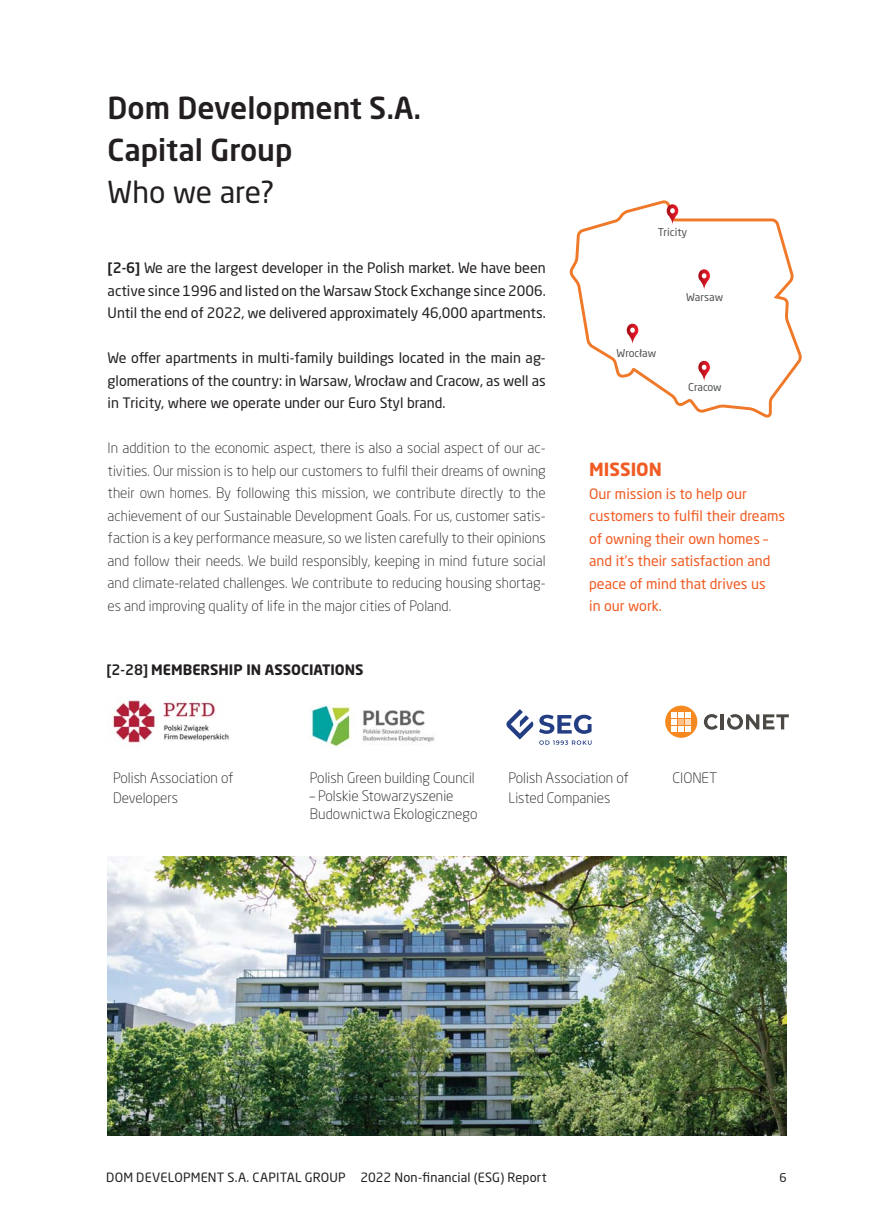
<style>
.page{position:relative;width:893px;height:1212px;background:#fff}
.page>*{position:absolute;margin:0;border:0;box-sizing:border-box;transform-origin:0 0}
.t1{font:500 30px/42px "Neo Sans Pro";color:#231f20}
.t2{font:30px "Neo Sans Pro";color:#231f20}
.t3{font:700 18px "Neo Sans Pro";color:#f05b23}
.t4{font:300 14.25px/22.5px "Neo Sans Pro";color:#231f20}
.t5{font:14.25px/22.5px "Neo Sans Pro";color:#231f20;text-align:justify}
.t6{font:14.25px/22.5px "Neo Sans Pro";color:#f05b23}
.t7{font:700 14.25px "Neo Sans Pro";color:#231f20}
.t8{font:12.6px "Neo Sans Pro";letter-spacing:.015em;color:#231f20}
.t9{font:12px "Neo Sans Pro";color:#231f20}
.t10{font:10.8px "Neo Sans Pro";color:#505353}
.s1{font-weight:500}
</style>
<div class="page">
<svg style="left:569px;top:200px;width:233px;height:218px"></svg>
<svg style="left:666px;top:204px;width:13px;height:21px"></svg>
<svg style="left:626px;top:323px;width:13px;height:21px"></svg>
<svg style="left:698px;top:360px;width:12px;height:22px"></svg>
<svg style="left:698px;top:269px;width:12px;height:21px"></svg>
<svg style="left:506px;top:709px;width:86px;height:36px"></svg>
<svg style="left:704px;top:714px;width:14px;height:16px"></svg>
<hr style="left:721px;top:714px;width:3px;height:15px;background:#4c4944">
<svg style="left:727px;top:714px;width:62px;height:16px"></svg>
<div style="left:665px;top:706px;width:32px;height:32px;background:#f6891f;border-radius:50%"></div>
<svg style="left:672px;top:712px;width:19px;height:19px"></svg>
<img style="left:112px;top:699px;width:117px;height:44px">
<img style="left:310px;top:705px;width:124px;height:42px">
<img style="left:108px;top:856px;width:679px;height:279px">
<h1 class="t1" style="left:108px;top:89px;width:315px">Dom Development S.A.<br>Capital Group</h1>
<h1 class="t2" style="left:108px;top:178px;width:168px">Who we are?</h1>
<p class="t5" style="left:108px;top:258px;width:440px"><span class="s1">[2-6]</span> We are the largest developer in the Polish market. We have been active since 1996 and listed on the Warsaw Stock Exchange since 2006.<br>Until the end of 2022, we delivered approximately 46,000 apartments.</p>
<p class="t5" style="left:108px;top:348px;width:440px">We offer apartments in multi-family buildings located in the main ag&shy;glomerations of the country: in Warsaw, Wrocław and Cracow, as well as in Tricity, where we operate under our Euro Styl brand.</p>
<p class="t4" style="left:108px;top:438px;width:440px;text-align:justify">In addition to the economic aspect, there is also a social aspect of our ac&shy;tivities. Our mission is to help our customers to fulfil their dreams of owning their own homes. By following this mission, we contribute directly to the achievement of our Sustainable Development Goals. For us, customer satis&shy;faction is a key performance measure, so we listen carefully to their opinions and follow their needs. We build responsibly, keeping in mind future social and climate-related challenges. We contribute to reducing housing shortag&shy;es and improving quality of life in the major cities of Poland.</p>
<p class="t7" style="left:107px;top:663px;width:259px"><span class="s1">[2-28]</span> MEMBERSHIP IN ASSOCIATIONS</p>
<p class="t10" style="left:658px;top:227px;width:31px">Tricity</p>
<p class="t10" style="left:617px;top:348px;width:41px">Wrocław</p>
<p class="t10" style="left:686px;top:292px;width:38px">Warsaw</p>
<p class="t10" style="left:688px;top:382px;width:35px">Cracow</p>
<p class="t3" style="left:589px;top:461px;width:74px">MISSION</p>
<p class="t6" style="left:589px;top:483px;width:197px">Our mission is to help our customers to fulfil their dreams of owning their own homes – and it’s their satisfaction and peace of mind that drives us<br>in our work.</p>
<p class="t4" style="left:113px;top:769px;width:122px;line-height:19.5px">Polish Association of<br>Developers</p>
<p class="t4" style="left:310px;top:768px;width:166px">Polish Green building Council</p>
<p class="t4" style="left:310px;top:788px;width:169px;line-height:18px">– Polskie Stowarzyszenie<br>Budownictwa Ekologicznego</p>
<p class="t4" style="left:508px;top:769px;width:122px;line-height:19.5px">Polish Association of<br>Listed Companies</p>
<p class="t4" style="left:672px;top:768px;width:46px">CIONET</p>
<p class="t8" style="left:106px;top:1172px;width:442px">DOM DEVELOPMENT S.A. CAPITAL GROUP 2022 Non-financial (ESG) Report</p>
<p class="t9" style="left:780px;top:1172px;width:9px">6</p>
</div>
